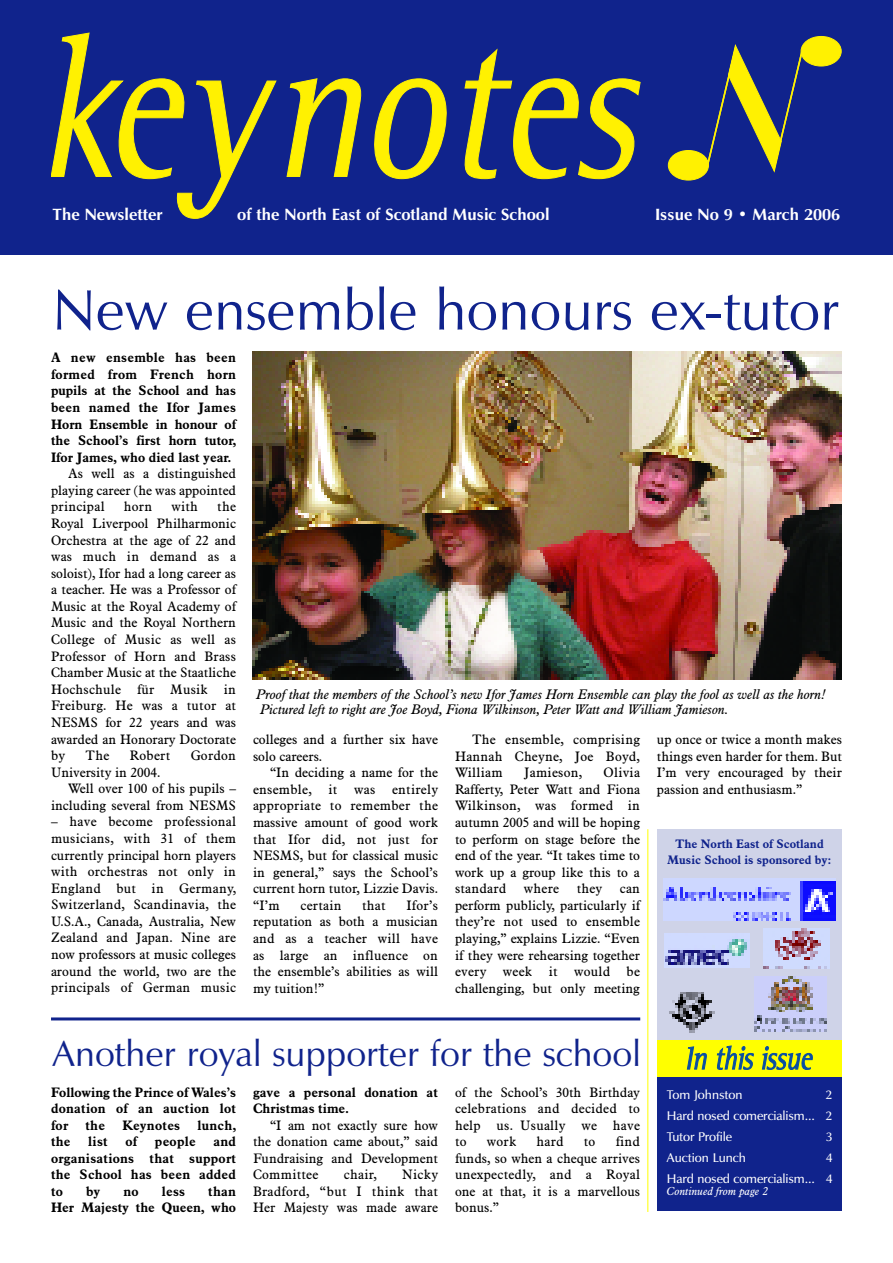
<style>
.page{position:relative;width:893px;height:1263px;background:#fff}
.page>*{position:absolute;margin:0;border:0;box-sizing:border-box;transform-origin:0 0}
.t1{font:57.75px "Zapf Humanist 601 BT";color:#10238c}
.t2{font:36.45px "Zapf Humanist 601 BT";color:#10238c}
.t3{font:700 16.5px "Zapf Humanist 601 BT";color:#fff}
.t4{font:italic 13.5px/15px "Aldine 721 BT";color:#000}
.t5{font:13.35px/16.6px "Aldine 721 BT";color:#000;text-align:justify}
.t6{font:700 13.35px/16.5px "Aldine 721 BT";letter-spacing:.01em;color:#000;text-align:justify}
.t7{font:13.35px "Aldine 721 BT";letter-spacing:.02em;color:#000}
.t8{font:600 12.75px/21px "Zapf Humanist 601 BT";letter-spacing:-.01em;color:#fff;text-align:justify}
.t9{font:700 12px/16.5px "Aldine 721 BT";color:#10238c;text-align:center}
.t10{font:italic 11.25px "Aldine 721 BT";color:#fff}
</style>
<div class="page">
<div style="left:0;top:0;width:893px;height:255px;background:#10238c"></div>
<div style="left:668px;top:150px;width:40px;height:30px;background:#fff101;border-radius:50%"></div>
<div style="left:668px;top:150px;width:40px;height:30px;border:1px solid #fff101;border-radius:50%"></div>
<svg style="left:706px;top:45px;width:98px;height:126px"></svg>
<div style="left:801px;top:36px;width:40px;height:30px;background:#fff101;border-radius:50%"></div>
<div style="left:801px;top:36px;width:40px;height:30px;border:1px solid #fff101;border-radius:50%"></div>
<svg style="left:51px;top:33px;width:225px;height:186px"></svg>
<svg style="left:287px;top:79px;width:75px;height:98px"></svg>
<svg style="left:374px;top:79px;width:73px;height:100px"></svg>
<svg style="left:464px;top:49px;width:176px;height:130px"></svg>
<img style="left:252px;top:352px;width:590px;height:327px">
<div style="left:657px;top:829px;width:185px;height:212px;background:#cfd3e8"></div>
<div style="left:657px;top:1059px;width:185px;height:151px;background:#10238c"></div>
<div style="left:657px;top:1041px;width:185px;height:36px;background:#ff0"></div>
<svg style="left:687px;top:1046px;width:20px;height:23px"></svg>
<svg style="left:717px;top:1046px;width:37px;height:24px"></svg>
<svg style="left:762px;top:1046px;width:51px;height:24px"></svg>
<img style="left:663px;top:878px;width:173px;height:42px">
<img style="left:754px;top:976px;width:72px;height:55px">
<img style="left:669px;top:992px;width:46px;height:41px">
<hr style="left:647px;top:829px;width:1px;height:383px;background:#ff0">
<hr style="left:51px;top:1017px;width:589px;height:3px;background:#10238c">
<svg style="left:665px;top:933px;width:85px;height:35px"></svg>
<img style="left:665px;top:933px;width:84px;height:34px">
<div style="left:760px;top:927px;width:72px;height:43px;background:linear-gradient(to bottom,#cfd3e8,#cfd3e8)"></div>
<img style="left:763px;top:929px;width:66px;height:40px">
<p class="t3" style="left:53px;top:208px;width:112px">The Newsletter</p>
<p class="t3" style="left:237px;top:208px;width:314px">of the North East of Scotland Music School</p>
<p class="t3" style="left:655px;top:208px;width:187px">Issue No 9 • March 2006</p>
<h1 class="t1" style="left:53px;top:286px;width:788px">New ensemble honours ex-tutor</h1>
<p class="t6" style="left:51px;top:350px;width:187px">A new ensemble has been formed from French horn pupils at the School and has been named the Ifor James Horn Ensemble in honour of the School’s first horn tutor, Ifor James, who died last year.</p>
<p class="t5" style="left:51px;top:466px;width:186px;text-indent:17px">As well as a distinguished playing career (he was appointed principal</p>
<p class="t5" style="left:124px;top:500px;width:30px">horn</p>
<p class="t5" style="left:171px;top:500px;width:28px">with</p>
<p class="t5" style="left:51px;top:500px;width:187px;text-indent:166px">the Royal Liverpool Philharmonic Orchestra at the age of 22 and was much in demand as a soloist), Ifor had a long career as a teacher. He was a Professor of Music at the Royal Academy of Music and the Royal Northern College of Music as well as Professor of Horn and Brass Chamber Music at the Staatliche Hochschule für Musik in Freiburg. He was a tutor at NESMS for 22 years and was awarded an Honorary Doctorate by</p>
<p class="t4" style="left:257px;top:688px;width:571px">Proof that the members of the School’s new Ifor James Horn Ensemble can play the fool as well as the horn!<br>Pictured left to right are Joe Boyd, Fiona Wilkinson, Peter Watt and William Jamieson.</p>
<p class="t5" style="left:253px;top:732px;width:186px">colleges and a further six have solo careers.</p>
<p class="t5" style="left:253px;top:765px;width:186px;text-indent:17px">“In deciding a name for the ensemble,</p>
<p class="t5" style="left:455px;top:732px;width:186px;text-indent:17px">The ensemble, comprising Hannah Cheyne, Joe Boyd, William</p>
<p class="t5" style="left:657px;top:732px;width:186px">up once or twice a month makes things even harder for them. But I’m very encouraged by their passion and enthusiasm.”</p>
<p class="t5" style="left:86px;top:748px;width:25px">The</p>
<p class="t5" style="left:130px;top:748px;width:42px">Robert</p>
<p class="t5" style="left:191px;top:748px;width:47px">Gordon</p>
<p class="t5" style="left:51px;top:765px;width:111px">University in 2004.</p>
<p class="t5" style="left:68px;top:781px;width:169px">Well over 100 of his pupils –</p>
<p class="t5" style="left:51px;top:798px;width:186px">including several from NESMS</p>
<p class="t5" style="left:51px;top:815px;width:187px">– have become professional musicians, with 31 of them currently principal horn players with orchestras not only in England but in Germany, Switzerland, Scandinavia, the U.S.A., Canada, Australia, New Zealand and Japan. Nine are now professors at music colleges around the world, two are the principals of German music</p>
<p class="t5" style="left:455px;top:765px;width:187px;text-indent:149px">Olivia Rafferty, Peter Watt and Fiona Wilkinson, was formed in autumn 2005 and will be hoping to perform on stage before the end of the year. “It takes time to work up a group like this to a standard</p>
<p class="t7" style="left:524px;top:768px;width:59px">Jamieson,</p>
<p class="t5" style="left:253px;top:782px;width:186px;text-indent:139px">entirely appropriate to remember the massive amount of good work that Ifor did, not just for NESMS, but for classical music in general,” says the School’s current horn tutor, Lizzie Davis. “I’m</p>
<p class="t5" style="left:328px;top:782px;width:10px">it</p>
<p class="t5" style="left:354px;top:782px;width:23px">was</p>
<p class="t9" style="left:667px;top:836px;width:166px">The North East of Scotland<br>Music School is sponsored by:</p>
<p class="t5" style="left:524px;top:881px;width:37px">where</p>
<p class="t5" style="left:577px;top:881px;width:27px">they</p>
<p class="t5" style="left:455px;top:881px;width:187px;text-indent:165px">can perform publicly, particularly if they’re not used to ensemble playing,” explains Lizzie. “Even if they were rehearsing together every week it would be challenging, but only meeting</p>
<p class="t5" style="left:253px;top:898px;width:187px;text-indent:153px">Ifor’s reputation as both a musician and as a teacher will have as large an influence on the ensemble’s abilities as will my tuition!”</p>
<p class="t7" style="left:301px;top:900px;width:42px">certain</p>
<p class="t5" style="left:362px;top:898px;width:25px">that</p>
<h2 class="t2" style="left:53px;top:1039px;width:590px">Another royal supporter for the school</h2>
<p class="t6" style="left:51px;top:1085px;width:186px">Following the Prince of Wales’s donation of an auction lot for</p>
<p class="t5" style="left:455px;top:1085px;width:187px">of the School’s 30th Birthday celebrations and decided to help us. Usually we have to</p>
<p class="t6" style="left:253px;top:1085px;width:186px">gave a personal donation at<br>Christmas time.</p>
<p class="t5" style="left:253px;top:1118px;width:186px;text-indent:17px">“I am not exactly sure how the donation came about,” said Fundraising and Development Committee</p>
<p class="t6" style="left:85px;top:1118px;width:21px">the</p>
<p class="t6" style="left:122px;top:1118px;width:59px">Keynotes</p>
<p class="t6" style="left:197px;top:1118px;width:40px">lunch,</p>
<p class="t5" style="left:455px;top:1134px;width:187px;text-indent:161px">find funds, so when a cheque arrives unexpectedly, and a Royal one at that, it is a marvellous bonus.”</p>
<p class="t6" style="left:51px;top:1134px;width:21px">the</p>
<p class="t6" style="left:88px;top:1134px;width:21px">list</p>
<p class="t6" style="left:126px;top:1134px;width:13px">of</p>
<p class="t6" style="left:155px;top:1134px;width:42px">people</p>
<p class="t5" style="left:487px;top:1134px;width:31px">work</p>
<p class="t5" style="left:537px;top:1134px;width:29px">hard</p>
<p class="t5" style="left:584px;top:1134px;width:13px">to</p>
<p class="t6" style="left:51px;top:1134px;width:186px;text-indent:162px">and organisations that support the School has been added to</p>
<p class="t5" style="left:253px;top:1167px;width:187px;text-indent:149px">Nicky Bradford, “but I think that Her Majesty was made aware</p>
<p class="t5" style="left:344px;top:1167px;width:34px">chair,</p>
<p class="t6" style="left:51px;top:1184px;width:186px;text-align:right">than<br>Her Majesty the Queen, who</p>
<p class="t6" style="left:86px;top:1184px;width:16px">by</p>
<p class="t6" style="left:123px;top:1184px;width:17px">no</p>
<p class="t6" style="left:162px;top:1184px;width:25px">less</p>
<p class="t8" style="left:667px;top:1085px;width:77px">Tom Johnston</p>
<p class="t8" style="left:667px;top:1085px;width:167px;text-indent:159px">2<br>Hard nosed comercialism... 2<br>Tutor Profile</p>
<p class="t8" style="left:826px;top:1127px;width:8px">3</p>
<p class="t8" style="left:667px;top:1148px;width:80px">Auction Lunch</p>
<p class="t8" style="left:667px;top:1148px;width:167px;text-align:right">4<br>Hard nosed comercialism... 4</p>
<p class="t10" style="left:667px;top:1187px;width:103px">Continued from page 2</p>
</div>
